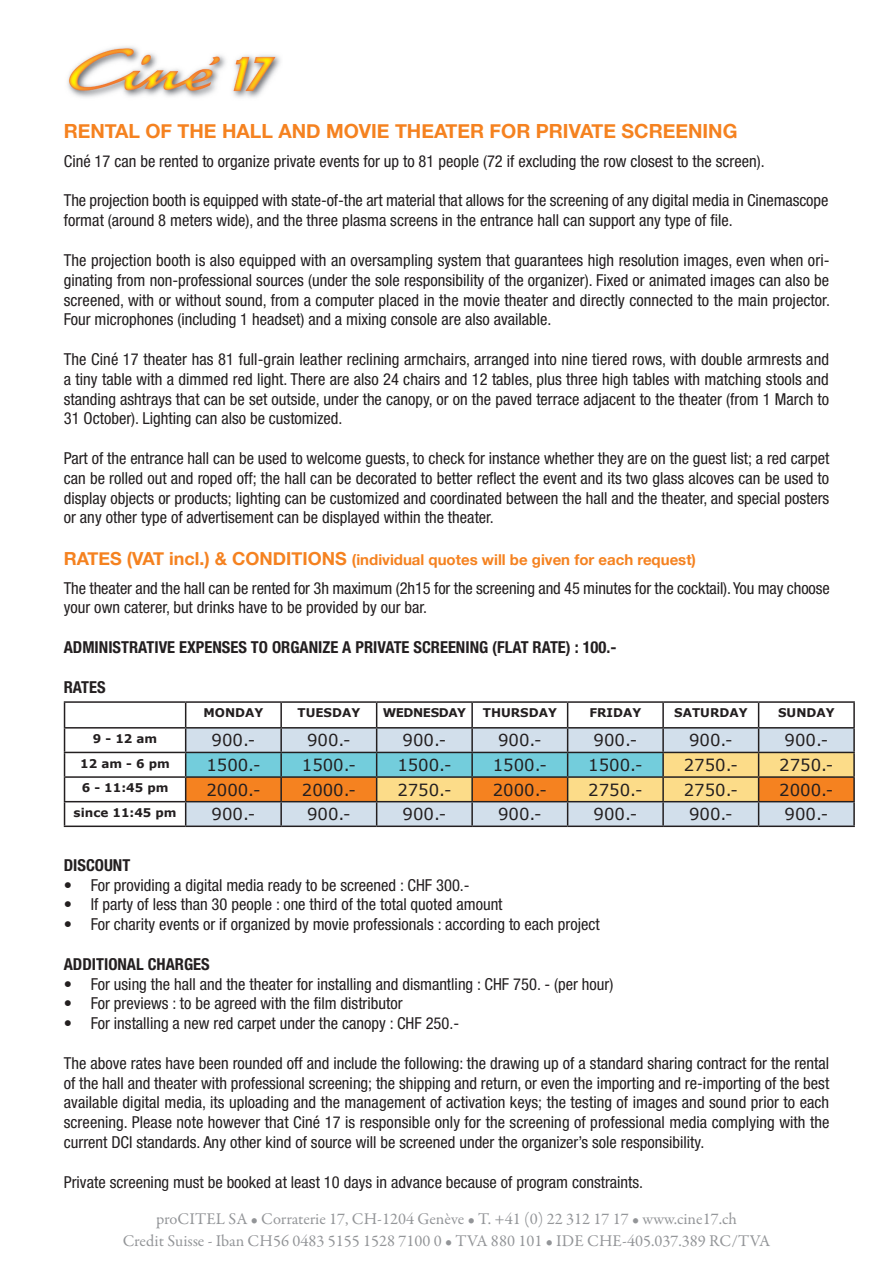
<style>
.page{position:relative;width:893px;height:1263px;background:#fff}
.page>*{position:absolute;margin:0;border:0;box-sizing:border-box;transform-origin:0 0}
.t1{font:700 19.5px "Helvetica Neue";color:#f58220}
.t2{font:condensed 16.5px/19.8px "Helvetica Neue";color:#231f20;text-align:justify}
.t3{font:16.5px "Verdana";color:#231f20}
.t4{font:16.5px/21.6px "Garamond Premr Pro";color:#939598;text-align:center}
.t5{font:700 condensed 16.5px "Helvetica Neue";color:#231f20}
.t6{font:700 15px "Helvetica Neue";color:#f58220}
.t7{font:700 12px "Verdana";color:#231f20}
.t8{font:700 12px "Verdana";letter-spacing:-.035em;color:#231f20}
.s1{font-size:18px}
</style>
<div class="page">
<img style="left:67px;top:46px;width:214px;height:52px">
<hr style="left:64px;top:701px;width:122px;height:2px;background:#231f20">
<hr style="left:186px;top:701px;width:95px;height:2px;background:#231f20">
<hr style="left:281px;top:701px;width:96px;height:2px;background:#231f20">
<hr style="left:377px;top:701px;width:95px;height:2px;background:#231f20">
<hr style="left:472px;top:701px;width:96px;height:2px;background:#231f20">
<hr style="left:568px;top:701px;width:95px;height:2px;background:#231f20">
<hr style="left:663px;top:701px;width:96px;height:2px;background:#231f20">
<hr style="left:759px;top:701px;width:96px;height:2px;background:#231f20">
<hr style="left:853px;top:703px;width:2px;height:24px;background:#231f20">
<hr style="left:64px;top:727px;width:122px;height:1px;background:#231f20">
<hr style="left:759px;top:727px;width:96px;height:1px;background:#231f20">
<hr style="left:853px;top:728px;width:2px;height:24px;background:#231f20">
<hr style="left:64px;top:752px;width:122px;height:1px;background:#231f20">
<hr style="left:759px;top:752px;width:96px;height:1px;background:#231f20">
<hr style="left:853px;top:753px;width:2px;height:23px;background:#231f20">
<hr style="left:64px;top:776px;width:122px;height:2px;background:#231f20">
<hr style="left:759px;top:776px;width:96px;height:2px;background:#231f20">
<hr style="left:853px;top:778px;width:2px;height:23px;background:#231f20">
<hr style="left:64px;top:801px;width:122px;height:1px;background:#231f20">
<svg style="left:64px;top:703px;width:1px;height:122px"></svg>
<hr style="left:759px;top:801px;width:96px;height:1px;background:#231f20">
<svg style="left:185px;top:703px;width:669px;height:122px"></svg>
<hr style="left:853px;top:802px;width:2px;height:23px;background:#231f20">
<hr style="left:64px;top:825px;width:122px;height:2px;background:#231f20">
<hr style="left:186px;top:825px;width:95px;height:2px;background:#231f20">
<hr style="left:281px;top:825px;width:96px;height:2px;background:#231f20">
<hr style="left:377px;top:825px;width:95px;height:2px;background:#231f20">
<hr style="left:472px;top:825px;width:96px;height:2px;background:#231f20">
<hr style="left:568px;top:825px;width:95px;height:2px;background:#231f20">
<hr style="left:663px;top:825px;width:96px;height:2px;background:#231f20">
<hr style="left:759px;top:825px;width:96px;height:2px;background:#231f20">
<p class="t1" style="left:64px;top:113px;width:675px">RENTAL OF THE HALL AND MOVIE THEATER FOR PRIVATE SCREENING</p>
<p class="t2" style="left:64px;top:151px;width:702px">Ciné 17 can be rented to organize private events for up to 81 people (72 if excluding the row closest to the screen).</p>
<p class="t2" style="left:64px;top:191px;width:766px">The projection booth is equipped with state-of-the art material that allows for the screening of any digital media in Cinemascope format (around 8 meters wide), and the three plasma screens in the entrance hall can support any type of file.</p>
<p class="t2" style="left:64px;top:250px;width:768px">The projection booth is also equipped with an oversampling system that guarantees high resolution images, even when ori&shy;ginating from non-professional sources (under the sole responsibility of the organizer). Fixed or animated images can also be screened, with or without sound, from a computer placed in the movie theater and directly connected to the main projector.<br>Four microphones (including 1 headset) and a mixing console are also available.</p>
<p class="t2" style="left:64px;top:349px;width:767px">The Ciné 17 theater has 81 full-grain leather reclining armchairs, arranged into nine tiered rows, with double armrests and a tiny table with a dimmed red light. There are also 24 chairs and 12 tables, plus three high tables with matching stools and standing ashtrays that can be set outside, under the canopy, or on the paved terrace adjacent to the theater (from 1 March to 31 October). Lighting can also be customized.</p>
<p class="t2" style="left:64px;top:448px;width:767px">Part of the entrance hall can be used to welcome guests, to check for instance whether they are on the guest list; a red carpet can be rolled out and roped off; the hall can be decorated to better reflect the event and its two glass alcoves can be used to display objects or products; lighting can be customized and coordinated between the hall and the theater, and special posters or any other type of advertisement can be displayed within the theater.</p>
<p class="t6" style="left:64px;top:546px;width:634px"><span class="s1">RATES (VAT incl.) &amp; CONDITIONS</span> (individual quotes will be given for each request)</p>
<p class="t2" style="left:64px;top:578px;width:767px">The theater and the hall can be rented for 3h maximum (2h15 for the screening and 45 minutes for the cocktail). You may choose your own caterer, but drinks have to be provided by our bar.</p>
<p class="t5" style="left:64px;top:637px;width:554px">ADMINISTRATIVE EXPENSES TO ORGANIZE A PRIVATE SCREENING (FLAT RATE) : 100.-</p>
<p class="t5" style="left:64px;top:677px;width:43px">RATES</p>
<p class="t7" style="left:203px;top:704px;width:61px">MONDAY</p>
<p class="t7" style="left:298px;top:704px;width:64px">TUESDAY</p>
<p class="t8" style="left:383px;top:704px;width:85px">WEDNESDAY</p>
<p class="t7" style="left:483px;top:704px;width:75px">THURSDAY</p>
<p class="t7" style="left:589px;top:704px;width:53px">FRIDAY</p>
<p class="t7" style="left:674px;top:704px;width:75px">SATURDAY</p>
<p class="t7" style="left:778px;top:704px;width:58px">SUNDAY</p>
<p class="t7" style="left:93px;top:730px;width:66px">9 - 12 am</p>
<p class="t3" style="left:212px;top:729px;width:45px">900.-</p>
<p class="t3" style="left:307px;top:729px;width:45px">900.-</p>
<p class="t3" style="left:403px;top:729px;width:45px">900.-</p>
<p class="t3" style="left:498px;top:729px;width:45px">900.-</p>
<p class="t3" style="left:594px;top:729px;width:45px">900.-</p>
<p class="t3" style="left:689px;top:729px;width:45px">900.-</p>
<p class="t3" style="left:784px;top:729px;width:45px">900.-</p>
<p class="t7" style="left:80px;top:755px;width:91px">12 am - 6 pm</p>
<p class="t3" style="left:206px;top:754px;width:56px">1500.-</p>
<p class="t3" style="left:302px;top:754px;width:56px">1500.-</p>
<p class="t3" style="left:397px;top:754px;width:56px">1500.-</p>
<p class="t3" style="left:493px;top:754px;width:56px">1500.-</p>
<p class="t3" style="left:588px;top:754px;width:56px">1500.-</p>
<p class="t3" style="left:684px;top:754px;width:56px">2750.-</p>
<p class="t3" style="left:779px;top:754px;width:56px">2750.-</p>
<p class="t7" style="left:82px;top:779px;width:88px">6 - 11:45 pm</p>
<p class="t3" style="left:206px;top:778px;width:56px">2000.-</p>
<p class="t3" style="left:302px;top:778px;width:56px">2000.-</p>
<p class="t3" style="left:397px;top:778px;width:56px">2750.-</p>
<p class="t3" style="left:493px;top:778px;width:56px">2000.-</p>
<p class="t3" style="left:588px;top:778px;width:56px">2750.-</p>
<p class="t3" style="left:684px;top:778px;width:56px">2750.-</p>
<p class="t3" style="left:779px;top:778px;width:56px">2000.-</p>
<p class="t7" style="left:74px;top:804px;width:105px">since 11:45 pm</p>
<p class="t3" style="left:212px;top:803px;width:45px">900.-</p>
<p class="t3" style="left:307px;top:803px;width:45px">900.-</p>
<p class="t3" style="left:403px;top:803px;width:45px">900.-</p>
<p class="t3" style="left:498px;top:803px;width:45px">900.-</p>
<p class="t3" style="left:594px;top:803px;width:45px">900.-</p>
<p class="t3" style="left:689px;top:803px;width:45px">900.-</p>
<p class="t3" style="left:784px;top:803px;width:45px">900.-</p>
<p class="t5" style="left:64px;top:855px;width:68px">DISCOUNT</p>
<p class="t2" style="left:64px;top:875px;width:407px">• For providing a digital media ready to be screened : CHF 300.-</p>
<p class="t2" style="left:64px;top:894px;width:440px">• If party of less than 30 people : one third of the total quoted amount</p>
<p class="t2" style="left:64px;top:914px;width:537px">• For charity events or if organized by movie professionals : according to each project</p>
<p class="t5" style="left:64px;top:954px;width:148px">ADDITIONAL CHARGES</p>
<p class="t2" style="left:64px;top:974px;width:551px">• For using the hall and the theater for installing and dismantling : CHF 750. - (per hour)</p>
<p class="t2" style="left:64px;top:993px;width:340px">• For previews : to be agreed with the film distributor</p>
<p class="t2" style="left:64px;top:1013px;width:397px">• For installing a new red carpet under the canopy : CHF 250.-</p>
<p class="t2" style="left:64px;top:1053px;width:767px">The above rates have been rounded off and include the following: the drawing up of a standard sharing contract for the rental of the hall and theater with professional screening; the shipping and return, or even the importing and re-importing of the best available digital media, its uploading and the management of activation keys; the testing of images and sound prior to each screening. Please note however that Ciné 17 is responsible only for the screening of professional media complying with the current DCI standards. Any other kind of source will be screened under the organizer’s sole responsibility.</p>
<p class="t2" style="left:64px;top:1172px;width:581px">Private screening must be booked at least 10 days in advance because of program constraints.</p>
<p class="t4" style="left:123px;top:1208px;width:649px">proCITEL SA • Corraterie 17, CH-1204 Genève • T. +41 (0) 22 312 17 17 • www.cine17.ch<br>Credit Suisse - Iban CH56 0483 5155 1528 7100 0 • TVA 880 101 • IDE CHE-405.037.389 RC/TVA</p>
</div>
